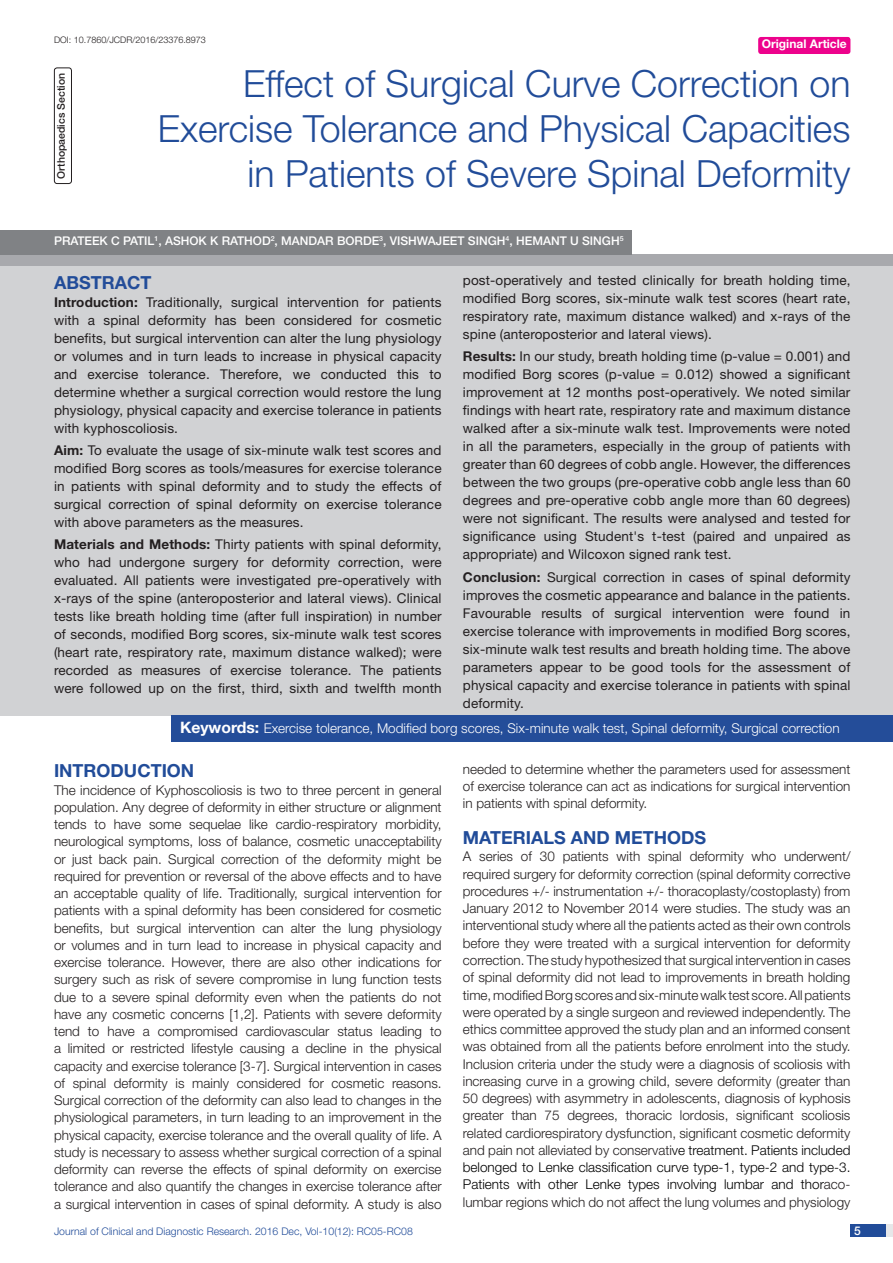
<style>
.page{position:relative;width:893px;height:1263px;background:#fff}
.page>*{position:absolute;margin:0;border:0;box-sizing:border-box;transform-origin:0 0}
.t1{font:300 37.5px/45px "Helvetica Neue";color:#214c99;text-align:right}
.Heading{font:700 18px "Helvetica Neue";color:#214c99}
.Abstract_head{font:700 18px "Helvetica Neue";color:#214c99}
.Body_text{font:300 13.5px/17.2px "Helvetica Neue";color:#231f20;text-align:justify}
.Abstract_Text{font:13.5px/18px "Helvetica Neue";letter-spacing:.01em;color:#231f20;text-align:justify}
.t2{font:300 13.5px "Helvetica Neue";color:#fff}
.Author{font:500 12px "Helvetica Neue";color:#fff}
.t3{font:700 12px "Helvetica Neue";color:#fff}
.t4{font:300 10.5px "Helvetica Neue";color:#214c99}
.t5{font:500 10.5px "Helvetica Neue";color:#231f20}
.DOI{font:300 9px "Helvetica Neue";color:#231f20}
.s1{color:#244d99}
.s2{font-weight:700}
.s3{font-weight:700;font-size:15.75px}
.s4{color:#000}
</style>
<div class="page">
<div style="left:850px;top:1224px;width:43px;height:13px;background:#e6e7e9"></div>
<div style="left:850px;top:1224px;width:35px;height:13px;background:#214c99"></div>
<div style="left:758px;top:37px;width:92px;height:17px;background:#ed028c;border-radius:3px"></div>
<div style="left:0;top:254px;width:893px;height:12px;background:#a8a9ad"></div>
<div style="left:0;top:266px;width:893px;height:450px;background:#d1d2d4"></div>
<div style="left:171px;top:716px;width:722px;height:26px;background:#244d99"></div>
<div style="left:0;top:231px;width:631px;height:24px;background:#808285"></div>
<div style="left:54px;top:68px;width:18px;height:116px;border:1px solid #231f20;border-radius:3px"></div>
<p class="DOI" style="left:54px;top:35px;width:153px">DOI: 10.7860/JCDR/2016/23376.8973</p>
<p class="t3" style="left:762px;top:37px;width:87px">Original Article</p>
<p class="t5" style="left:55px;top:179px;width:107px;rotate:-90deg">ORTHOPAEDICS SECTION</p>
<p class="t1" style="left:158px;top:60px;width:694px">Effect of Surgical Curve Correction on<br>Exercise Tolerance and Physical Capacities in Patients of Severe Spinal Deformity</p>
<p class="Author" style="left:54px;top:234px;width:571px">PRATEEK C PATIL<sup>1</sup>, ASHOK K RATHOD<sup>2</sup>, MANDAR BORDE<sup>3</sup>, VISHWAJEET SINGH<sup>4</sup>, HEMANT U SINGH<sup>5</sup></p>
<p class="Abstract_head" style="left:54px;top:271px;width:98px">ABST<span class="s1">RAC</span>T</p>
<p class="Abstract_Text" style="left:54px;top:293px;width:389px"><span class="s2">Introduction:</span> Traditionally, surgical intervention for patients with a spinal deformity has been considered for cosmetic benefits, but surgical intervention can alter the lung physiology or volumes and in turn leads to increase in physical capacity and exercise tolerance. Therefore, we conducted this to determine whether a surgical correction would restore the lung physiology, physical capacity and exercise tolerance in patients with kyphoscoliosis.</p>
<p class="Abstract_Text" style="left:54px;top:441px;width:389px"><span class="s2">Aim:</span> To evaluate the usage of six-minute walk test scores and modified Borg scores as tools/measures for exercise tolerance in patients with spinal deformity and to study the effects of surgical correction of spinal deformity on exercise tolerance with above parameters as the measures.</p>
<p class="Abstract_Text" style="left:54px;top:535px;width:389px"><span class="s2">Materials and Methods:</span> Thirty patients with spinal deformity, who had undergone surgery for deformity correction, were evaluated. All patients were investigated pre-operatively with x-rays of the spine (anteroposterior and lateral views). Clinical tests like breath holding time (after full inspiration) in number of seconds, modified Borg scores, six-minute walk test scores (heart rate, respiratory rate, maximum distance walked); were recorded as measures of exercise tolerance. The patients were followed up on the first, third, sixth and twelfth month</p>
<p class="Abstract_Text" style="left:463px;top:271px;width:389px">post-operatively and tested clinically for breath holding time, modified Borg scores, six-minute walk test scores (heart rate, respiratory rate, maximum distance walked) and x-rays of the spine (anteroposterior and lateral views).</p>
<p class="Abstract_Text" style="left:463px;top:347px;width:389px"><span class="s2">Results:</span> In our study, breath holding time (p-value = 0.001) and modified Borg scores (p-value = 0.012) showed a significant improvement at 12 months post-operatively. We noted similar findings with heart rate, respiratory rate and maximum distance walked after a six-minute walk test. Improvements were noted in all the parameters, especially in the group of patients with greater than 60 degrees of cobb angle. However, the differences between the two groups (pre-operative cobb angle less than 60 degrees and pre-operative cobb angle more than 60 degrees) were not significant. The results were analysed and tested for significance using Student's t-test (paired and unpaired as appropriate) and Wilcoxon signed rank test.</p>
<p class="Abstract_Text" style="left:463px;top:568px;width:389px"><span class="s2">Conclusion:</span> Surgical correction in cases of spinal deformity improves the cosmetic appearance and balance in the patients.<br>Favourable results of surgical intervention were found in exercise tolerance with improvements in modified Borg scores, six-minute walk test results and breath holding time. The above parameters appear to be good tools for the assessment of physical capacity and exercise tolerance in patients with spinal deformity.</p>
<p class="t2" style="left:180px;top:720px;width:661px"><span class="s3">Keywords:</span> Exercise tolerance, Modified borg scores, Six-minute walk test, Spinal deformity, Surgical correction</p>
<p class="Heading" style="left:54px;top:760px;width:142px">introduction</p>
<p class="Body_text" style="left:54px;top:781px;width:389px">The incidence of Kyphoscoliosis is two to three percent in general population. Any degree of deformity in either structure or alignment tends to have some sequelae like cardio-respiratory morbidity, neurological symptoms, loss of balance, cosmetic unacceptability or just back pain. Surgical correction of the deformity might be required for prevention or reversal of the above effects and to have an acceptable quality of life. Traditionally, surgical intervention for patients with a spinal deformity has been considered for cosmetic benefits, but surgical intervention can alter the lung physiology or volumes and in turn lead to increase in physical capacity and exercise tolerance. However, there are also other indications for surgery such as risk of severe compromise in lung function tests due to a severe spinal deformity even when the patients do not have any cosmetic concerns [1,2]. Patients with severe deformity tend to have a compromised cardiovascular status leading to a limited or restricted lifestyle causing a decline in the physical capacity and exercise tolerance [3-7]. Surgical intervention in cases of spinal deformity is mainly considered for cosmetic reasons.<br>Surgical correction of the deformity can also lead to changes in the physiological parameters, in turn leading to an improvement in the physical capacity, exercise tolerance and the overall quality of life. A study is necessary to assess whether surgical correction of a spinal deformity can reverse the effects of spinal deformity on exercise tolerance and also quantify the changes in exercise tolerance after a surgical intervention in cases of spinal deformity. A study is also</p>
<p class="Body_text" style="left:463px;top:760px;width:389px">needed to determine whether the parameters used for assessment of exercise tolerance can act as indications for surgical intervention in patients with spinal deformity.</p>
<p class="Heading" style="left:463px;top:827px;width:245px">Materials and Metho ds</p>
<p class="Body_text" style="left:463px;top:848px;width:389px">A series of 30 patients with spinal deformity who underwent/ required surgery for deformity correction (spinal deformity corrective procedures +/- instrumentation +/- thoracoplasty/costoplasty) from January 2012 to November 2014 were studies. The study was an interventional study where all the patients acted as their own controls before they were treated with a surgical intervention for deformity correction. The study hypothesized that surgical intervention in cases of spinal deformity did not lead to improvements in breath holding time, modified Borg scores and six-minute walk test score. All patients were operated by a single surgeon and reviewed independently. The ethics committee approved the study plan and an informed consent was obtained from all the patients before enrolment into the study.<br>Inclusion criteria under the study were a diagnosis of scoliosis with increasing curve in a growing child, severe deformity (greater than 50 degrees) with asymmetry in adolescents, diagnosis of kyphosis greater than 75 degrees, thoracic lordosis, significant scoliosis related cardiorespiratory dysfunction, significant cosmetic deformity and pain not alleviated by conservati<span class="s4">ve treatment. Patients included belonged to Lenke classification curve type-1, type-2 and type-3.<br>Patients with other Lenke types involving lumbar and thor</span>aco&shy;lumbar regions which do not affect the lung volumes and physiology</p>
<p class="t4" style="left:54px;top:1225px;width:360px">Journal of Clinical and Diagnostic Research. 2016 Dec, Vol-10(12): RC05-RC08</p>
<p class="Author" style="left:854px;top:1223px;width:8px">5</p>
</div>
